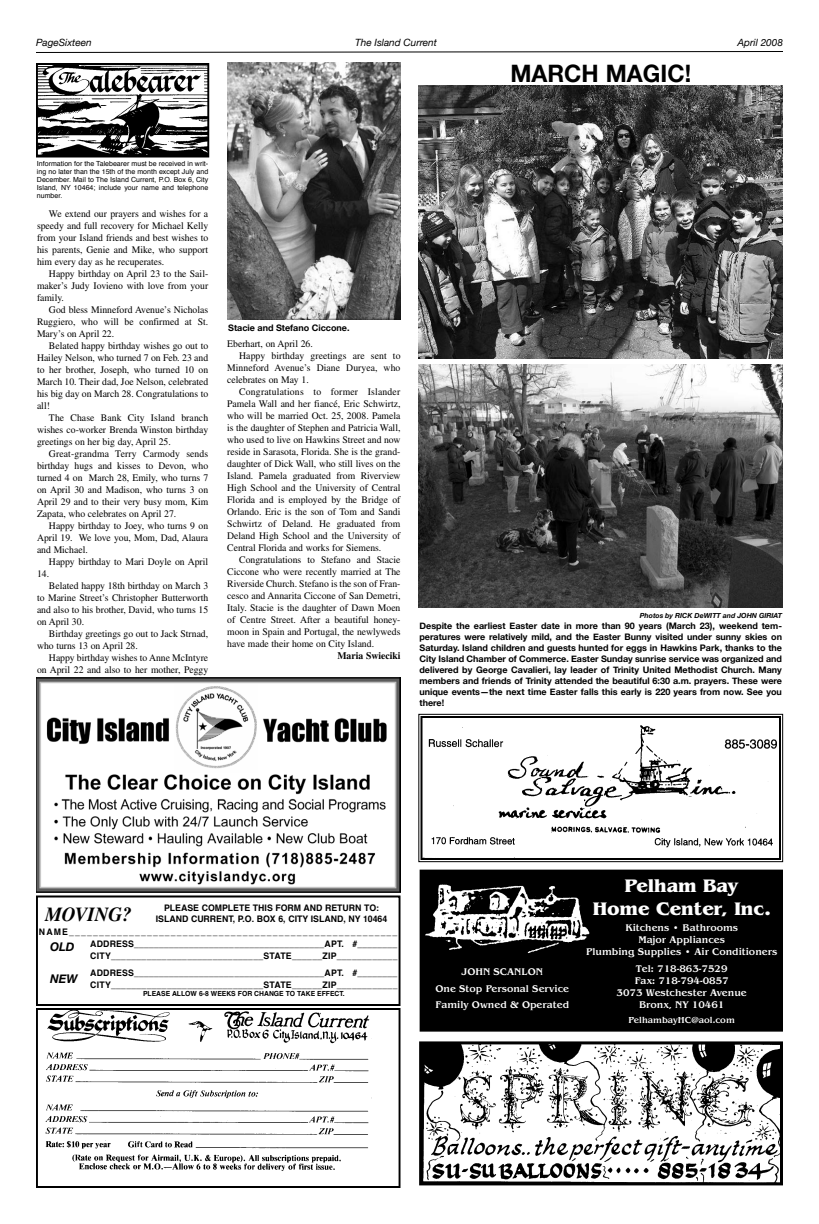
<style>
.page{position:relative;width:819px;height:1224px;background:#fff}
.page>*{position:absolute;margin:0;border:0;box-sizing:border-box;transform-origin:0 0}
.t1{font:700 24px "Helvetica Neue";color:#000}
.t2{font:italic 700 20px "Times";color:#000;scale:.95 1}
.t3{font:700 19px/22.8px "Benguiat";color:#fff;text-align:center}
.t4{font:italic 700 12px "Helvetica Neue";color:#000}
.t5{font:10px/12px "Times";color:#000;text-align:justify}
.t6{font:500 10px/12px "Benguiat";color:#fff;text-align:center}
.t7{font:italic 10px "Helvetica Neue";color:#000}
.t8{font:10px "Times";letter-spacing:.02em;color:#000}
.t9{font:700 10px "Times";color:#000}
.t10{font:700 9px/11px "Helvetica Neue";color:#000;text-align:justify}
.t11{font:700 9px/12px "Helvetica";color:#000;text-align:center}
.t12{font:700 9px/12px "Helvetica";letter-spacing:.02em;color:#000}
.t13{font:500 9px "Benguiat";color:#fff}
.t14{font:7px/8px "Helvetica";color:#000;text-align:justify}
.t15{font:700 7px "Helvetica";color:#000}
.t16{font:italic 700 7px "Helvetica Neue";color:#000}
</style>
<div class="page">
<svg style="left:36px;top:51px;width:747px;height:2px"></svg>
<img style="left:45px;top:1011px;width:327px;height:160px">
<div style="left:36px;top:1008px;width:365px;height:180px;border:2px solid #000"></div>
<div style="left:36px;top:896px;width:365px;height:110px;border:2px solid #000"></div>
<img style="left:39px;top:66px;width:167px;height:88px">
<div style="left:36px;top:63px;width:173px;height:94px;border:2px solid #000"></div>
<img style="left:423px;top:1045px;width:356px;height:136px">
<div style="left:419px;top:1041px;width:364px;height:144px;border:3px solid #000"></div>
<img style="left:227px;top:63px;width:173px;height:256px">
<img style="left:419px;top:364px;width:364px;height:244px">
<img style="left:419px;top:86px;width:364px;height:273px">
<img style="left:36px;top:677px;width:364px;height:216px">
<svg style="left:418px;top:714px;width:365px;height:148px"></svg>
<div style="left:420px;top:716px;width:361px;height:144px;border:2px solid #000"></div>
<div style="left:422px;top:872px;width:358px;height:157px;background:#000"></div>
<img style="left:426px;top:884px;width:164px;height:70px">
<div style="left:420px;top:870px;width:363px;height:162px;border:5px solid #000"></div>
<p class="t7" style="left:36px;top:36px;width:57px">PageSixteen</p>
<p class="t7" style="left:355px;top:36px;width:83px">The Island Current</p>
<p class="t7" style="left:738px;top:36px;width:47px">April 2008</p>
<h1 class="t1" style="left:510px;top:59px;width:182px">MARCH MAGIC!</h1>
<p class="t14" style="left:37px;top:160px;width:173px">Information for the Talebearer must be received in writ&shy;ing no later than the 15th of the month except July and December. Mail to The Island Current, P.O. Box 6, City Island, NY 10464; include your name and telephone number.</p>
<p class="t5" style="left:37px;top:207px;width:173px;text-indent:12px">We extend our prayers and wishes for a speedy and full recovery for Michael Kelly from your Island friends and best wishes to his parents, Genie and Mike, who support him every day as he recuperates.</p>
<p class="t5" style="left:37px;top:267px;width:173px;text-indent:12px">Happy birthday on April 23 to the Sail&shy;maker’s Judy Iovieno with love from your family.</p>
<p class="t5" style="left:37px;top:303px;width:173px;text-indent:12px">God bless Minneford Avenue’s Nicholas Ruggiero, who will be confirmed at St.<br>Mary’s on April 22.</p>
<p class="t5" style="left:37px;top:339px;width:173px;text-indent:12px">Belated happy birthday wishes go out to Hailey Nelson, who turned 7 on Feb. 23 and to her brother, Joseph, who turned 10 on March 10. Their dad, Joe Nelson, celebrated his big day on March 28. Congratulations to all!</p>
<p class="t5" style="left:37px;top:411px;width:173px;text-indent:12px">The Chase Bank City Island branch wishes co-worker Brenda Winston birthday greetings on her big day, April 25.</p>
<p class="t5" style="left:37px;top:447px;width:173px;text-indent:12px">Great-grandma Terry Carmody sends birthday hugs and kisses to Devon, who turned 4 on March 28, Emily, who turns 7 on April 30 and Madison, who turns 3 on April 29 and to their very busy mom, Kim Zapata, who celebrates on April 27.</p>
<p class="t5" style="left:37px;top:519px;width:173px;text-indent:12px">Happy birthday to Joey, who turns 9 on April 19. We love you, Mom, Dad, Alaura and Michael.</p>
<p class="t5" style="left:37px;top:555px;width:173px;text-indent:12px">Happy birthday to Mari Doyle on April<br>14.</p>
<p class="t5" style="left:37px;top:579px;width:173px;text-indent:12px">Belated happy 18th birthday on March 3 to Marine Street’s Christopher Butterworth and also to his brother, David, who turns 15 on April 30.</p>
<p class="t5" style="left:37px;top:627px;width:173px;text-indent:12px">Birthday greetings go out to Jack Strnad, who turns 13 on April 28.</p>
<p class="t5" style="left:37px;top:651px;width:173px;text-align:right">Happy birthday wishes to Anne McIntyre on April 22 and also to her mother, Peggy</p>
<p class="t10" style="left:228px;top:322px;width:123px">Stacie and Stefano Ciccone.</p>
<p class="t5" style="left:227px;top:337px;width:87px">Eberhart, on April 26.</p>
<p class="t5" style="left:239px;top:349px;width:163px">Happy birthday greetings are sent to</p>
<p class="t5" style="left:227px;top:361px;width:175px">Minneford Avenue’s Diane Duryea, who</p>
<p class="t5" style="left:227px;top:373px;width:83px">celebrates on May 1.</p>
<p class="t8" style="left:239px;top:386px;width:163px">Congratulations to former Islander</p>
<p class="t5" style="left:227px;top:397px;width:175px">Pamela Wall and her fiancé, Eric Schwirtz,</p>
<p class="t5" style="left:227px;top:409px;width:175px">who will be married Oct. 25, 2008. Pamela</p>
<p class="t5" style="left:227px;top:421px;width:175px">is the daughter of Stephen and Patricia Wall,</p>
<p class="t5" style="left:227px;top:433px;width:175px">who used to live on Hawkins Street and now</p>
<p class="t5" style="left:227px;top:445px;width:175px">reside in Sarasota, Florida. She is the grand-</p>
<p class="t5" style="left:227px;top:457px;width:175px">daughter of Dick Wall, who still lives on the</p>
<p class="t5" style="left:227px;top:469px;width:175px">Island. Pamela graduated from Riverview</p>
<p class="t5" style="left:227px;top:481px;width:175px">High School and the University of Central</p>
<p class="t5" style="left:227px;top:493px;width:175px">Florida and is employed by the Bridge of</p>
<p class="t5" style="left:227px;top:505px;width:175px">Orlando. Eric is the son of Tom and Sandi</p>
<p class="t5" style="left:227px;top:517px;width:175px">Schwirtz of Deland. He graduated from</p>
<p class="t5" style="left:227px;top:529px;width:175px">Deland High School and the University of</p>
<p class="t5" style="left:227px;top:541px;width:156px">Central Florida and works for Siemens.</p>
<p class="t5" style="left:239px;top:553px;width:163px">Congratulations to Stefano and Stacie</p>
<p class="t5" style="left:227px;top:565px;width:175px">Ciccone who were recently married at The</p>
<p class="t5" style="left:227px;top:577px;width:175px">Riverside Church. Stefano is the son of Fran-</p>
<p class="t5" style="left:227px;top:589px;width:175px">cesco and Annarita Ciccone of San Demetri,</p>
<p class="t5" style="left:227px;top:601px;width:175px">Italy. Stacie is the daughter of Dawn Moen</p>
<p class="t5" style="left:227px;top:613px;width:175px">of Centre Street. After a beautiful honey-</p>
<p class="t5" style="left:227px;top:625px;width:175px">moon in Spain and Portugal, the newlyweds</p>
<p class="t5" style="left:227px;top:637px;width:148px">have made their home on City Island.</p>
<p class="t9" style="left:337px;top:649px;width:65px">Maria Swieciki</p>
<p class="t16" style="left:640px;top:611px;width:144px">Photos by RICK DeWITT and JOHN GIRIAT</p>
<p class="t10" style="left:419px;top:620px;width:364px">Despite the earliest Easter date in more than 90 years (March 23), weekend tem&shy;peratures were relatively mild, and the Easter Bunny visited under sunny skies on Saturday. Island children and guests hunted for eggs in Hawkins Park, thanks to the City Island Chamber of Commerce. Easter Sunday sunrise service was organized and delivered by George Cavalieri, lay leader of Trinity United Methodist Church. Many members and friends of Trinity attended the beautiful 6:30 a.m. prayers. These were unique events—the next time Easter falls this early is 220 years from now. See you there!</p>
<p class="t11" style="left:156px;top:903px;width:233px;line-height:11px">PLEASE COMPLETE THIS FORM AND RETURN TO:<br>ISLAND CURRENT, P.O. BOX 6, CITY ISLAND, NY 10464</p>
<p class="t11" style="left:90px;top:926px;width:309px;text-align:justify;text-indent:-51px">NAME_______________________________________________________ ADDRESS______________________________________APT. #________ CITY______________________________STATE______ZIP____________</p>
<p class="t12" style="left:90px;top:967px;width:309px">ADDRESS______________________________________APT. #________<br>CITY______________________________STATE______ZIP____________</p>
<p class="t15" style="left:143px;top:989px;width:203px">PLEASE ALLOW 6-8 WEEKS FOR CHANGE TO TAKE EFFECT.</p>
<h2 class="t2" style="left:45px;top:902px;width:93px">MOVING?</h2>
<p class="t4" style="left:50px;top:939px;width:26px">OLD</p>
<p class="t4" style="left:50px;top:971px;width:29px">NEW</p>
<p class="t6" style="left:435px;top:964px;width:135px;line-height:16.5px">JOHN SCANLON<br>One Stop Personal Service<br>Family Owned &amp; Operated</p>
<h3 class="t3" style="left:593px;top:874px;width:180px">Pelham Bay<br>Home Center, Inc.</h3>
<p class="t6" style="left:586px;top:922px;width:193px">Kitchens • Bathrooms<br>Major Appliances<br>Plumbing Supplies • Air Conditioners</p>
<p class="t6" style="left:617px;top:962px;width:132px">Tel: 718-863-7529<br>Fax: 718-794-0857<br>3073 Westchester Avenue<br>Bronx, NY 10461</p>
<p class="t13" style="left:629px;top:1015px;width:108px">PelhambayHC@aol.com</p>
</div>
